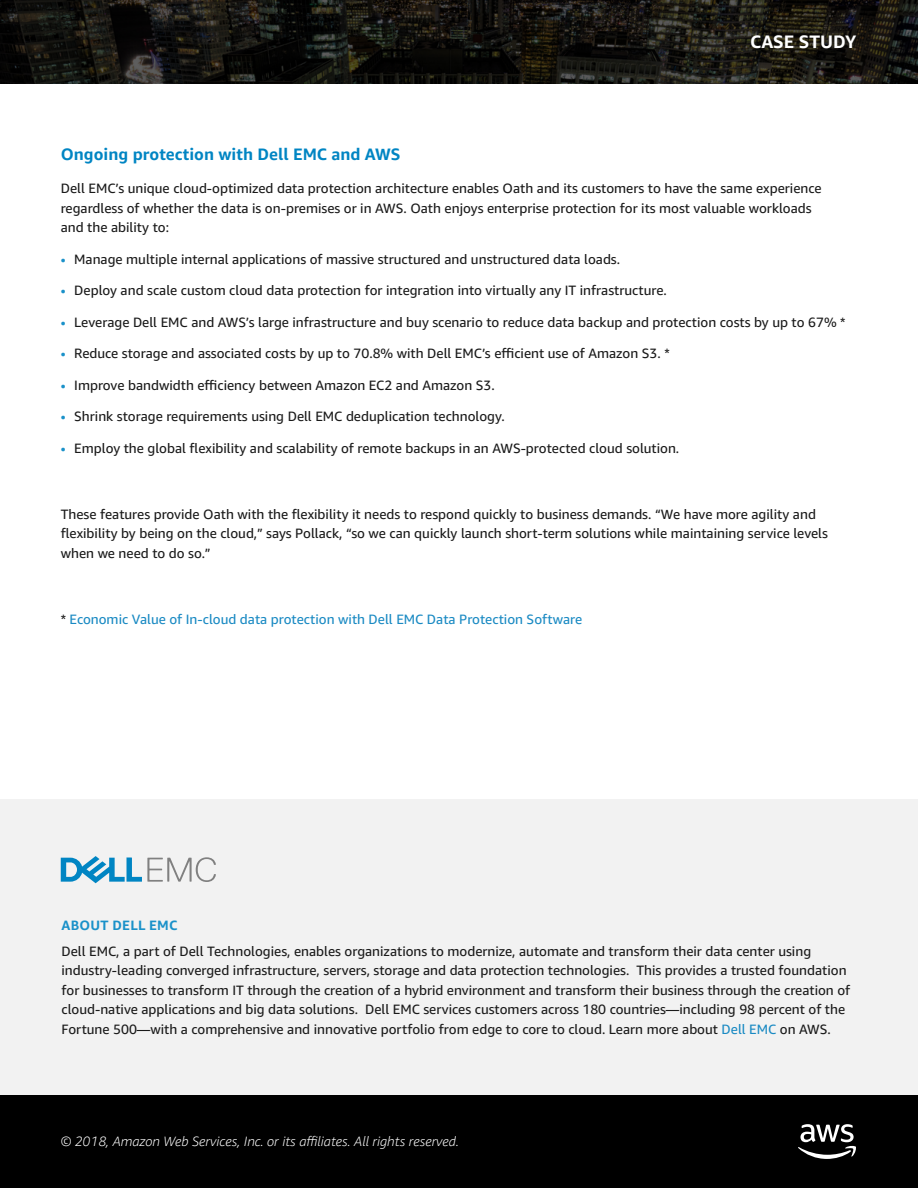
<style>
.page{position:relative;width:918px;height:1188px;background:#fff}
.page>*{position:absolute;margin:0;border:0;box-sizing:border-box;transform-origin:0 0}
.t1{font:700 18px "Amazon Ember";color:#fff}
.t2{font:700 16.5px "Amazon Ember";color:#0085c3}
.t3{font:13.5px/19.5px "Amazon Ember";color:#1a1a1a}
.t4{font:13.5px "Amazon Ember";color:#1a8ac3}
.t5{font:italic 300 13.5px "Amazon Ember";color:#fff}
.t6{font:700 13.5px "Amazon Ember";letter-spacing:.02em;color:#1a91c9}
.s1{color:#1a91c9}
.s2{color:#1a1a1a}
.s3{color:#1a8ac3}
</style>
<div class="page">
<div style="left:0;top:1095px;width:918px;height:93px;background:#000"></div>
<svg style="left:798px;top:1124px;width:58px;height:35px"></svg>
<img style="left:0;top:0;width:918px;height:83px">
<div style="left:0;top:799px;width:918px;height:296px;background:#f2f2f2"></div>
<svg style="left:61px;top:856px;width:155px;height:27px"></svg>
<h1 class="t1" style="left:750px;top:30px;width:108px">CASE STUDY</h1>
<p class="t2" style="left:61px;top:144px;width:341px">Ongoing protection with Dell EMC and AWS</p>
<p class="t3" style="left:61px;top:179px;width:762px">Dell EMC’s unique cloud-optimized data protection architecture enables Oath and its customers to have the same experience regardless of whether the data is on-premises or in AWS. Oath enjoys enterprise protection for its most valuable workloads and the ability to:</p>
<p class="t3" style="left:61px;top:249px;width:561px"><span class="s1">•</span> Manage multiple internal applications of massive structured and unstructured data loads.</p>
<p class="t3" style="left:61px;top:281px;width:608px"><span class="s1">•</span> Deploy and scale custom cloud data protection for integration into virtually any IT infrastructure.</p>
<p class="t3" style="left:61px;top:312px;width:786px"><span class="s1">•</span> Leverage Dell EMC and AWS’s large infrastructure and buy scenario to reduce data backup and protection costs by up to 67% *</p>
<p class="t3" style="left:61px;top:344px;width:610px"><span class="s1">•</span> Reduce storage and associated costs by up to 70.8% with Dell EMC’s efficient use of Amazon S3. *</p>
<p class="t3" style="left:61px;top:375px;width:436px"><span class="s1">•</span> Improve bandwidth efficiency between Amazon EC2 and Amazon S3.</p>
<p class="t3" style="left:61px;top:407px;width:445px"><span class="s1">•</span> Shrink storage requirements using Dell EMC deduplication technology.</p>
<p class="t3" style="left:61px;top:438px;width:620px"><span class="s1">•</span> Employ the global flexibility and scalability of remote backups in an AWS-protected cloud solution.</p>
<p class="t3" style="left:61px;top:504px;width:769px">These features provide Oath with the flexibility it needs to respond quickly to business demands. “We have more agility and flexibility by being on the cloud,” says Pollack, “so we can quickly launch short-term solutions while maintaining service levels when we need to do so.”</p>
<p class="t4" style="left:61px;top:611px;width:523px"><span class="s2">*</span> Economic Value of In-cloud data protection with Dell EMC Data Protection Software</p>
<p class="t6" style="left:62px;top:916px;width:117px">ABOUT DELL EMC</p>
<p class="t3" style="left:62px;top:941px;width:790px">Dell EMC, a part of Dell Technologies, enables organizations to modernize, automate and transform their data center using industry-leading converged infrastructure, servers, storage and data protection technologies. This provides a trusted foundation for businesses to transform IT through the creation of a hybrid environment and transform their business through the creation of cloud-native applications and big data solutions. Dell EMC services customers across 180 countries—including 98 percent of the Fortune 500—with a comprehensive and innovative portfolio from edge to core to cloud. Learn more about <span class="s3">Dell EMC</span> on AWS.</p>
<p class="t5" style="left:61px;top:1133px;width:400px">© 2018, Amazon Web Services, Inc. or its affiliates. All rights reserved.</p>
</div>
